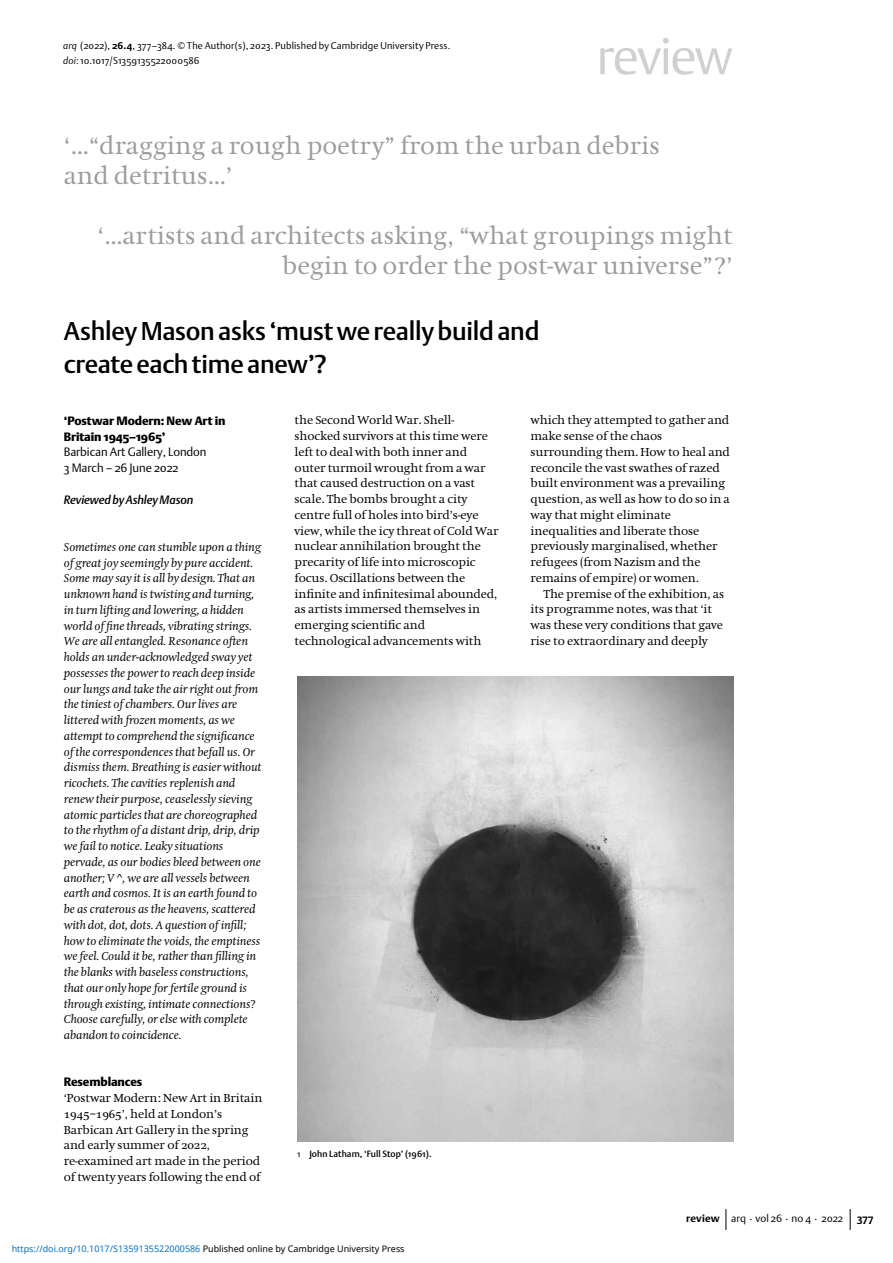
<style>
.page{position:relative;width:893px;height:1263px;background:#fff}
.page>*{position:absolute;margin:0;border:0;box-sizing:border-box;transform-origin:0 0}
.t1{font:51px "DTL Argo ST Light";letter-spacing:-.03em;color:#d0d0d0}
.t2{font:25.5px/33px "DTL Argo ST Medium";letter-spacing:-.01em;color:#000}
.t3{font:24.75px/30px "Hollander";color:#9d9d9c}
.t4{font:italic 12px/15.8px "Hollander";letter-spacing:-.01em;color:#000}
.t5{font:12px/15.8px "Hollander";letter-spacing:-.01em;color:#000}
.t6{font:12px/15.8px "DTL Argo ST Black";letter-spacing:-.01em;color:#000}
.t7{font:12px/15.8px "DTL Argo ST Light";letter-spacing:-.01em;color:#000}
.t8{font:italic 12px "DTL Argo ST Medium";letter-spacing:-.01em;color:#000}
.t9{font:10.5px "DTL Argo ST Light";color:#000}
.t10{font:700 10.5px "DTL Argo ST";color:#000}
.t11{font:9.75px "DTL Argo ST Light";letter-spacing:.015em;color:#000}
.t12{font:9px "Noto Sans";color:#0172cf}
.t13{font:9px "DTL Argo ST Medium";letter-spacing:.01em;color:#000}
.s1{font-family:"DTL Argo T Light";font-style:italic}
.s2{font-family:"DTL Argo ST";font-weight:700}
.s3{font-family:"Hollander SC"}
.s4{font-family:"DTL Argo ST Light"}
.s5{color:#000}
</style>
<div class="page">
<svg style="left:726px;top:1209px;width:1px;height:21px"></svg>
<svg style="left:850px;top:1209px;width:1px;height:21px"></svg>
<img style="left:298px;top:676px;width:435px;height:465px">
<p class="t11" style="left:63px;top:40px;width:389px"><span class="s1">arq</span> (2022), <span class="s2">26.4</span>, 377–384. © The Author(s), 2023. Published by Cambridge University Press.</p>
<p class="t11" style="left:63px;top:55px;width:138px"><span class="s1">doi</span>: 10.1017/S1359135522000586</p>
<h1 class="t1" style="left:596px;top:26px;width:138px">review</h1>
<h3 class="t3" style="left:64px;top:131px;width:597px">‘…“dragging a rough poetry” from the urban debris and detritus…’</h3>
<h3 class="t3" style="left:97px;top:221px;width:637px;text-align:right">‘…artists and architects asking, “what groupings might begin to order the post-war universe”?’</h3>
<h2 class="t2" style="left:64px;top:314px;width:477px">Ashley Mason asks ‘must we really build and create each time anew’?</h2>
<p class="t6" style="left:64px;top:413px;width:163px">‘Postwar Modern: New Art in<br>Britain 1945–1965’</p>
<p class="t7" style="left:64px;top:444px;width:144px">Barbican Art Gallery, London<br>3 March – 26 June 2022</p>
<p class="t8" style="left:64px;top:492px;width:131px">Reviewed by Ashley Mason</p>
<p class="t4" style="left:64px;top:539px;width:199px">Sometimes one can stumble upon a thing of great joy seemingly by pure accident.<br>Some may say it is all by design. That an unknown hand is twisting and turning, in turn lifting and lowering, a hidden world of fine threads, vibrating strings.<br>We are all entangled. Resonance often holds an under-acknowledged sway yet possesses the power to reach deep inside our lungs and take the air right out from the tiniest of chambers. Our lives are littered with frozen moments, as we attempt to comprehend the significance of the correspondences that befall us. Or dismiss them. Breathing is easier without ricochets. The cavities replenish and renew their purpose, ceaselessly sieving atomic particles that are choreographed to the rhythm of a distant drip, drip, drip we fail to notice. Leaky situations pervade, as our bodies bleed between one another; V ^, we are all vessels between earth and cosmos. It is an earth found to be as craterous as the heavens, scattered with dot, dot, dots. A question of infill; how to eliminate the voids, the emptiness we feel. Could it be, rather than filling in the blanks with baseless constructions, that our only hope for fertile ground is through existing, intimate connections?<br>Choose carefully, or else with complete abandon to coincidence.</p>
<p class="t6" style="left:64px;top:1074px;width:80px">Resemblances</p>
<p class="t5" style="left:64px;top:1090px;width:200px">‘Postwar Modern: New Art in Britain<br><span class="s3">1945</span>–<span class="s3">1965</span>’, held at London’s<br>Barbican Art Gallery in the spring and early summer of <span class="s3">2022</span>, re-examined art made in the period of twenty years following the end of</p>
<p class="t5" style="left:295px;top:413px;width:205px">the Second World War. Shell&shy;shocked survivors at this time were left to deal with both inner and outer turmoil wrought from a war that caused destruction on a vast scale. The bombs brought a city centre full of holes into bird’s-eye view, while the icy threat of Cold War nuclear annihilation brought the precarity of life into microscopic focus. Oscillations between the infinite and infinitesimal abounded, as artists immersed themselves in emerging scientific and technological advancements with</p>
<p class="t5" style="left:531px;top:413px;width:201px">which they attempted to gather and make sense of the chaos surrounding them. How to heal and reconcile the vast swathes of razed built environment was a prevailing question, as well as how to do so in a way that might eliminate inequalities and liberate those previously marginalised, whether refugees (from Nazism and the remains of empire) or women.</p>
<p class="t5" style="left:531px;top:586px;width:195px;text-indent:13px">The premise of the exhibition, as its programme notes, was that ‘it was these very conditions that gave rise to extraordinary and deeply</p>
<p class="t13" style="left:298px;top:1148px;width:135px"><span class="s4">1</span> John Latham, ‘Full Stop’ (1961).</p>
<p class="t9" style="left:686px;top:1212px;width:158px"><span class="s2">review</span> arq . vol 26 . no 4 . 2022</p>
<p class="t10" style="left:857px;top:1212px;width:18px">377</p>
<p class="t12" style="left:12px;top:1243px;width:394px">https://doi.org/10.1017/S1359135522000586 <span class="s5">Published online by Cambridge University Press</span></p>
</div>
